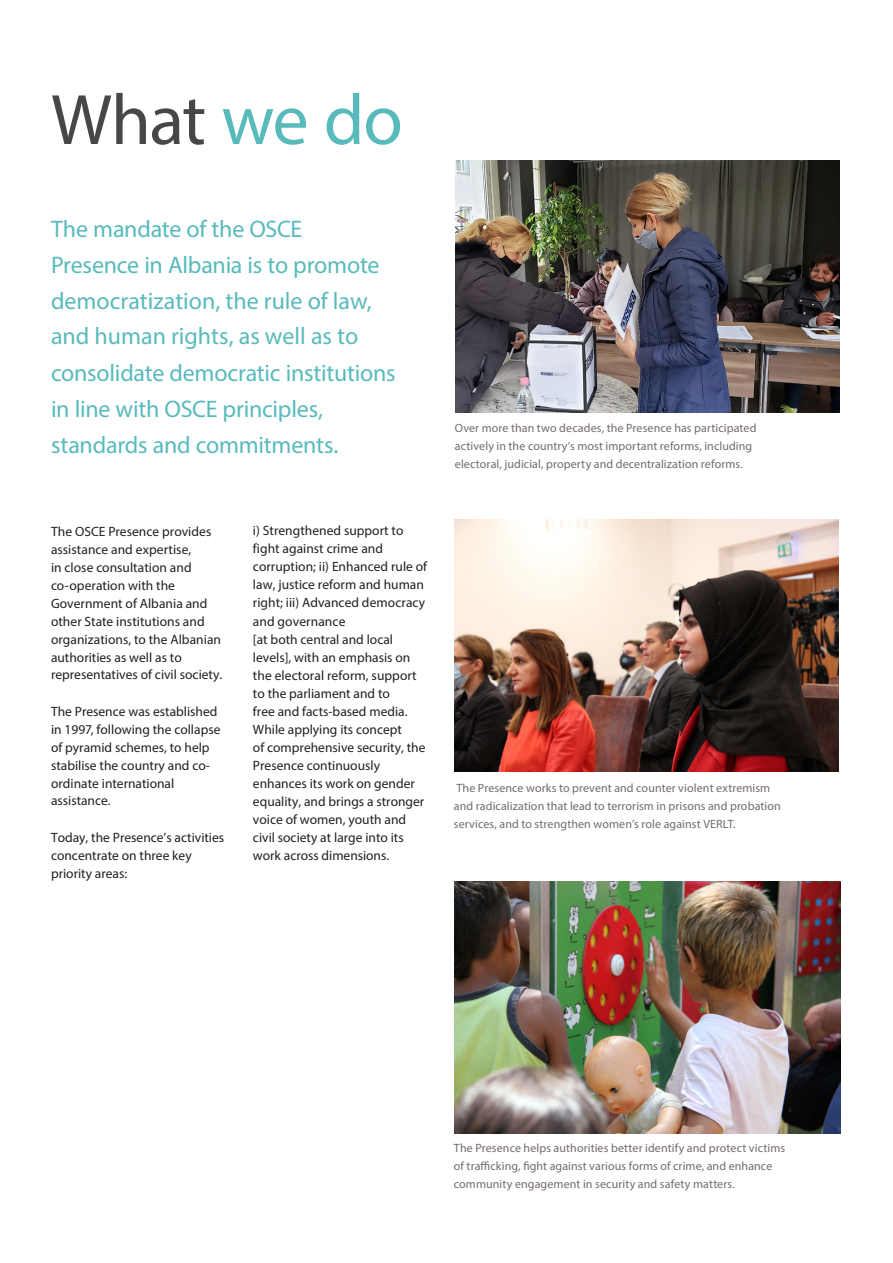
<style>
.page{position:relative;width:893px;height:1263px;background:#fff}
.page>*{position:absolute;margin:0;border:0;box-sizing:border-box;transform-origin:0 0}
.t1{font:72px "Myriad Pro";letter-spacing:-.02em;color:#484745}
.t2{font:24px/36px "Myriad Pro";letter-spacing:-.01em;color:#59babc}
.t3{font:13.5px/18px "Myriad Pro";color:#231f20}
.t4{font:12px/18px "Myriad Pro";letter-spacing:.01em;color:#736b69}
.s1{color:#59babc}
</style>
<div class="page">
<img style="left:455px;top:881px;width:385px;height:253px">
<img style="left:455px;top:161px;width:385px;height:252px">
<img style="left:455px;top:519px;width:384px;height:252px">
<p class="t1" style="left:51px;top:75px;width:353px">What <span class="s1">we do</span></p>
<p class="t2" style="left:51px;top:211px;width:346px">The mandate of the OSCE<br>Presence in Albania is to promote democratization, the rule of law, and human rights, as well as to consolidate democratic institutions in line with OSCE principles, standards and commitments.</p>
<p class="t3" style="left:51px;top:522px;width:173px">The OSCE Presence provides assistance and expertise,<br>in close consultation and co-operation with the<br>Government of Albania and other State institutions and organizations, to the Albanian authorities as well as to representatives of civil society.</p>
<p class="t3" style="left:51px;top:702px;width:171px">The Presence was established in 1997, following the collapse of pyramid schemes, to help stabilise the country and co&shy;ordinate international assistance.</p>
<p class="t3" style="left:51px;top:828px;width:175px">Today, the Presence’s activities concentrate on three key priority areas:</p>
<p class="t3" style="left:253px;top:521px;width:176px">i) Strengthened support to fight against crime and corruption; ii) Enhanced rule of law, justice reform and human right; iii) Advanced democracy and governance<br>[at both central and local levels], with an emphasis on the electoral reform, support to the parliament and to<br>free and facts-based media.<br>While applying its concept<br>of comprehensive security, the<br>Presence continuously enhances its work on gender equality, and brings a stronger voice of women, youth and civil society at large into its work across dimensions.</p>
<p class="t4" style="left:455px;top:419px;width:303px">Over more than two decades, the Presence has participated actively in the country’s most important reforms, including electoral, judicial, property and decentralization reforms.</p>
<p class="t4" style="left:454px;top:779px;width:328px">The Presence works to prevent and counter violent extremism and radicalization that lead to terrorism in prisons and probation services, and to strengthen women’s role against VERLT.</p>
<p class="t4" style="left:454px;top:1139px;width:333px">The Presence helps authorities better identify and protect victims of trafficking, fight against various forms of crime, and enhance community engagement in security and safety matters.</p>
</div>
